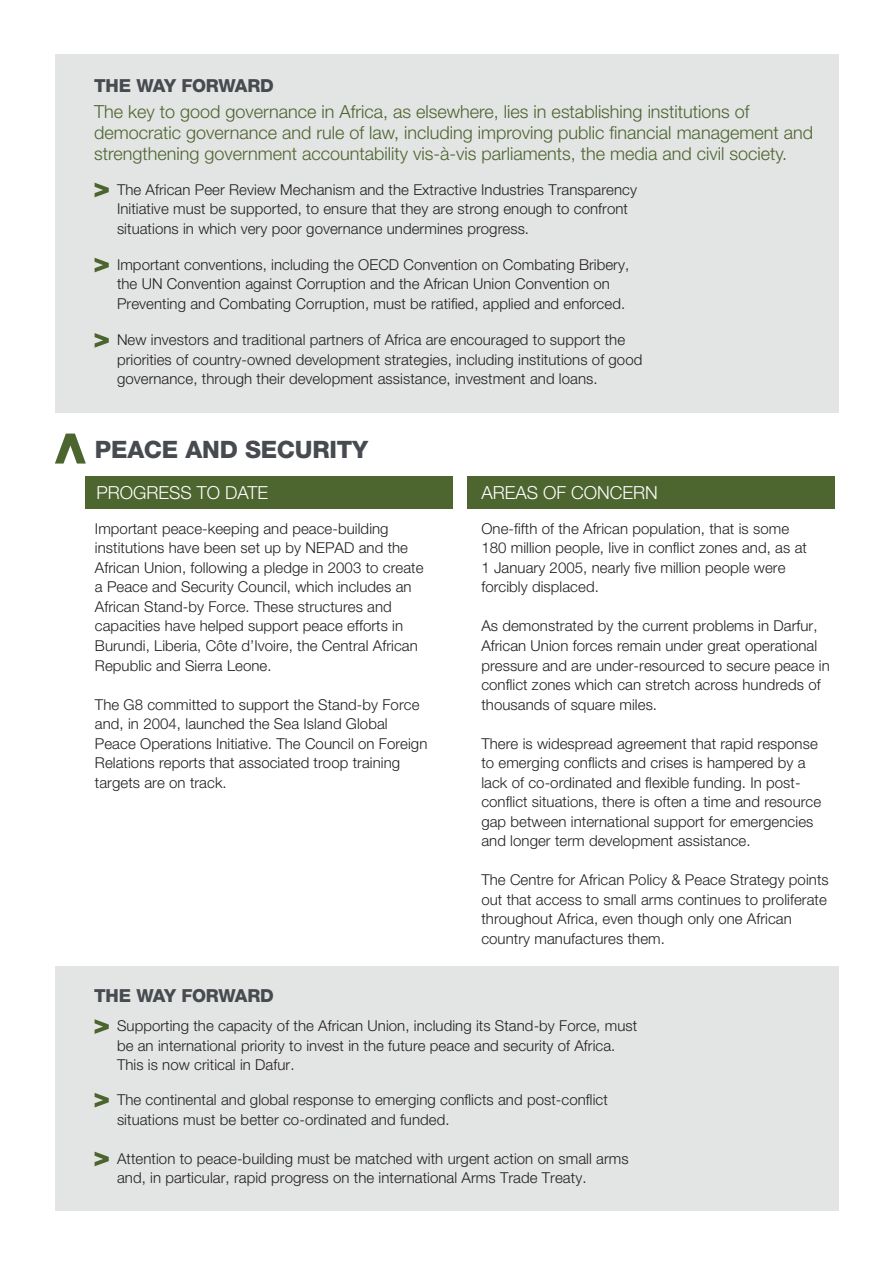
<style>
.page{position:relative;width:893px;height:1263px;background:#fff}
.page>*{position:absolute;margin:0;border:0;box-sizing:border-box;transform-origin:0 0}
.t1{font:800 24px "Helvetica Neue";letter-spacing:-.01em;color:#474b4f}
.T4{font:300 18px/21px "Helvetica Neue";color:#4d652f}
.t2{font:300 18px "Helvetica Neue";color:#fff}
.t3{font:800 18px "Helvetica Neue";letter-spacing:-.01em;color:#474b4f}
.T2{font:300 15px/19.5px "Helvetica Neue";letter-spacing:.005em;color:#231f20}
.T3{font:300 15px/19.5px "Helvetica Neue";letter-spacing:.005em;color:#231f20}
</style>
<div class="page">
<div style="left:85px;top:476px;width:367px;height:33px;background:#4d652f"></div>
<div style="left:467px;top:476px;width:367px;height:33px;background:#4d652f"></div>
<div style="left:55px;top:55px;width:783px;height:358px;background:#e3e4e4"></div>
<div style="left:55px;top:966px;width:783px;height:244px;background:#e3e4e4"></div>
<svg style="left:95px;top:183px;width:14px;height:14px"></svg>
<svg style="left:95px;top:258px;width:14px;height:14px"></svg>
<svg style="left:95px;top:333px;width:14px;height:15px"></svg>
<svg style="left:55px;top:434px;width:31px;height:30px"></svg>
<svg style="left:95px;top:1019px;width:14px;height:15px"></svg>
<svg style="left:95px;top:1093px;width:14px;height:14px"></svg>
<svg style="left:95px;top:1152px;width:14px;height:14px"></svg>
<h4 class="t3" style="left:94px;top:75px;width:181px">THE WAY FORWARD</h4>
<p class="T4" style="left:94px;top:101px;width:720px">The key to good governance in Africa, as elsewhere, lies in establishing institutions of democratic governance and rule of law, including improving public financial management and strengthening government accountability vis-à-vis parliaments, the media and civil society.</p>
<p class="T3" style="left:117px;top:179px;width:521px">The African Peer Review Mechanism and the Extractive Industries Transparency<br>Initiative must be supported, to ensure that they are strong enough to confront situations in which very poor governance undermines progress.</p>
<p class="T3" style="left:117px;top:254px;width:514px">Important conventions, including the OECD Convention on Combating Bribery, the UN Convention against Corruption and the African Union Convention on<br>Preventing and Combating Corruption, must be ratified, applied and enforced.</p>
<p class="T3" style="left:117px;top:330px;width:527px">New investors and traditional partners of Africa are encouraged to support the priorities of country-owned development strategies, including institutions of good governance, through their development assistance, investment and loans.</p>
<h2 class="t1" style="left:95px;top:435px;width:275px">PEACE AND SECURITY</h2>
<h3 class="t2" style="left:96px;top:481px;width:173px">PROGRESS TO DATE</h3>
<p class="T2" style="left:95px;top:518px;width:330px">Important peace-keeping and peace-building institutions have been set up by NEPAD and the African Union, following a pledge in 2003 to create a Peace and Security Council, which includes an African Stand-by Force. These structures and capacities have helped support peace efforts in Burundi, Liberia, Côte d’Ivoire, the Central African Republic and Sierra Leone.</p>
<p class="T2" style="left:95px;top:694px;width:334px">The G8 committed to support the Stand-by Force and, in 2004, launched the Sea Island Global Peace Operations Initiative. The Council on Foreign Relations reports that associated troop training targets are on track.</p>
<h3 class="t2" style="left:481px;top:481px;width:178px">AREAS OF CONCERN</h3>
<p class="T2" style="left:481px;top:518px;width:327px">One-fifth of the African population, that is some 180 million people, live in conflict zones and, as at 1 January 2005, nearly five million people were forcibly displaced.</p>
<p class="T2" style="left:481px;top:616px;width:350px">As demonstrated by the current problems in Darfur, African Union forces remain under great operational pressure and are under-resourced to secure peace in conflict zones which can stretch across hundreds of thousands of square miles.</p>
<p class="T2" style="left:481px;top:733px;width:341px">There is widespread agreement that rapid response to emerging conflicts and crises is hampered by a lack of co-ordinated and flexible funding. In post&shy;conflict situations, there is often a time and resource gap between international support for emergencies and longer term development assistance.</p>
<p class="T2" style="left:481px;top:869px;width:349px">The Centre for African Policy &amp; Peace Strategy points out that access to small arms continues to proliferate throughout Africa, even though only one African country manufactures them.</p>
<h4 class="t3" style="left:94px;top:985px;width:181px">THE WAY FORWARD</h4>
<p class="T3" style="left:117px;top:1016px;width:522px">Supporting the capacity of the African Union, including its Stand-by Force, must be an international priority to invest in the future peace and security of Africa.<br>This is now critical in Dafur.</p>
<p class="T3" style="left:117px;top:1089px;width:492px">The continental and global response to emerging conflicts and post-conflict situations must be better co-ordinated and funded.</p>
<p class="T3" style="left:117px;top:1148px;width:513px">Attention to peace-building must be matched with urgent action on small arms and, in particular, rapid progress on the international Arms Trade Treaty.</p>
</div>
